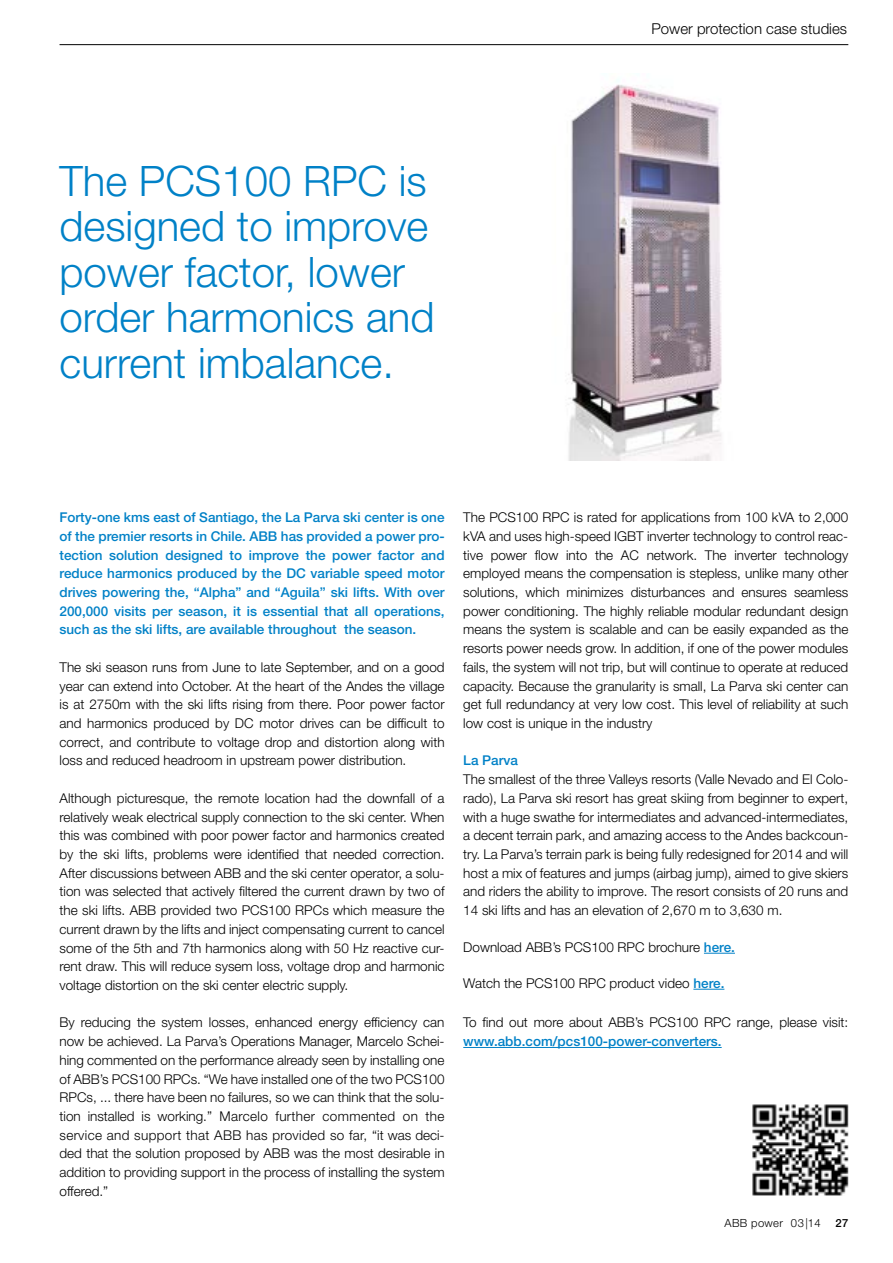
<style>
.page{position:relative;width:893px;height:1263px;background:#fff}
.page>*{position:absolute;margin:0;border:0;box-sizing:border-box;transform-origin:0 0}
.t1{font:300 42px/45.5px "Helvetica Neue LT Std";color:#0081c7}
.t2{font:300 15px "Helvetica Neue LT Std";color:#000}
.t3{font:300 13.5px/18.8px "Helvetica Neue LT Std";color:#000;text-align:justify}
.t4{font:500 13.5px/18.8px "Helvetica Neue LT Std";color:#0081c7;text-align:justify}
.t5{font:300 11.25px "Helvetica Neue LT Std";letter-spacing:.03em;color:#000}
.t6{font:500 11.25px "Helvetica Neue LT Std";color:#000}
.s1{font-weight:500;color:#0081c7}
</style>
<div class="page">
<hr style="left:60px;top:44px;width:788px;height:1px;background:#000">
<img style="left:568px;top:79px;width:154px;height:381px">
<hr style="left:704px;top:953px;width:31px;height:1px;background:#0081c7">
<hr style="left:693px;top:989px;width:31px;height:1px;background:#0081c7">
<hr style="left:463px;top:1047px;width:259px;height:1px;background:#0081c7">
<img style="left:752px;top:1104px;width:96px;height:92px">
<h1 class="t1" style="left:60px;top:157px;width:377px">The PCS100 RPC is designed to improve power factor, lower order harmonics and current imbalance.</h1>
<p class="t2" style="left:651px;top:20px;width:197px">Power protection case studies</p>
<p class="t4" style="left:60px;top:508px;width:387px">Forty-one kms east of Santiago, the La Parva ski center is one of the premier resorts in Chile. ABB has provided a power pro&shy;tection solution designed to improve the power factor and reduce harmonics produced by the DC variable speed motor drives powering the, “Alpha” and “Aguila” ski lifts. With over 200,000 visits per season, it is essential that all operations, such as the ski lifts, are available throughout the season.</p>
<p class="t3" style="left:60px;top:657px;width:387px">The ski season runs from June to late September, and on a good year can extend into October. At the heart of the Andes the village is at 2750m with the ski lifts rising from there. Poor power factor and harmonics produced by DC motor drives can be difficult to correct, and contribute to voltage drop and distortion along with loss and reduced headroom in upstream power distribution.</p>
<p class="t3" style="left:60px;top:788px;width:387px">Although picturesque, the remote location had the downfall of a relatively weak electrical supply connection to the ski center. When this was combined with poor power factor and harmonics created by the ski lifts, problems were identified that needed correction.<br>After discussions between ABB and the ski center operator, a solu&shy;tion was selected that actively filtered the current drawn by two of the ski lifts. ABB provided two PCS100 RPCs which measure the current drawn by the lifts and inject compensating current to cancel some of the 5th and 7th harmonics along with 50 Hz reactive cur&shy;rent draw. This will reduce sysem loss, voltage drop and harmonic voltage distortion on the ski center electric supply.</p>
<p class="t3" style="left:60px;top:1013px;width:387px">By reducing the system losses, enhanced energy efficiency can now be achieved. La Parva’s Operations Manager, Marcelo Schei&shy;hing commented on the performance already seen by installing one of ABB’s PCS100 RPCs. “We have installed one of the two PCS100<br>RPCs, ... there have been no failures, so we can think that the solu&shy;tion installed is working.” Marcelo further commented on the service and support that ABB has provided so far, “it was deci&shy;ded that the solution proposed by ABB was the most desirable in addition to providing support in the process of installing the system offered.”</p>
<p class="t3" style="left:463px;top:508px;width:387px">The PCS100 RPC is rated for applications from 100 kVA to 2,000 kVA and uses high-speed IGBT inverter technology to control reac&shy;tive power flow into the AC network. The inverter technology employed means the compensation is stepless, unlike many other solutions, which minimizes disturbances and ensures seamless power conditioning. The highly reliable modular redundant design means the system is scalable and can be easily expanded as the resorts power needs grow. In addition, if one of the power modules fails, the system will not trip, but will continue to operate at reduced capacity. Because the granularity is small, La Parva ski center can get full redundancy at very low cost. This level of reliability at such low cost is unique in the industry</p>
<p class="t4" style="left:463px;top:751px;width:56px">La Parva</p>
<p class="t3" style="left:463px;top:770px;width:387px">The smallest of the three Valleys resorts (Valle Nevado and El Colo&shy;rado), La Parva ski resort has great skiing from beginner to expert, with a huge swathe for intermediates and advanced-intermediates, a decent terrain park, and amazing access to the Andes backcoun&shy;try. La Parva’s terrain park is being fully redesigned for 2014 and will host a mix of features and jumps (airbag jump), aimed to give skiers and riders the ability to improve. The resort consists of 20 runs and 14 ski lifts and has an elevation of 2,670 m to 3,630 m.</p>
<p class="t3" style="left:463px;top:937px;width:273px">Download ABB’s PCS100 RPC brochure <span class="s1">here.</span></p>
<p class="t3" style="left:463px;top:973px;width:263px">Watch the PCS100 RPC product video <span class="s1">here.</span></p>
<p class="t3" style="left:463px;top:1013px;width:386px">To find out more about ABB’s PCS100 RPC range, please visit:</p>
<p class="t4" style="left:463px;top:1032px;width:260px">www.abb.com/pcs100-power-converters.</p>
<p class="t5" style="left:725px;top:1216px;width:98px">ABB power 03|14</p>
<p class="t6" style="left:835px;top:1216px;width:14px">27</p>
</div>
